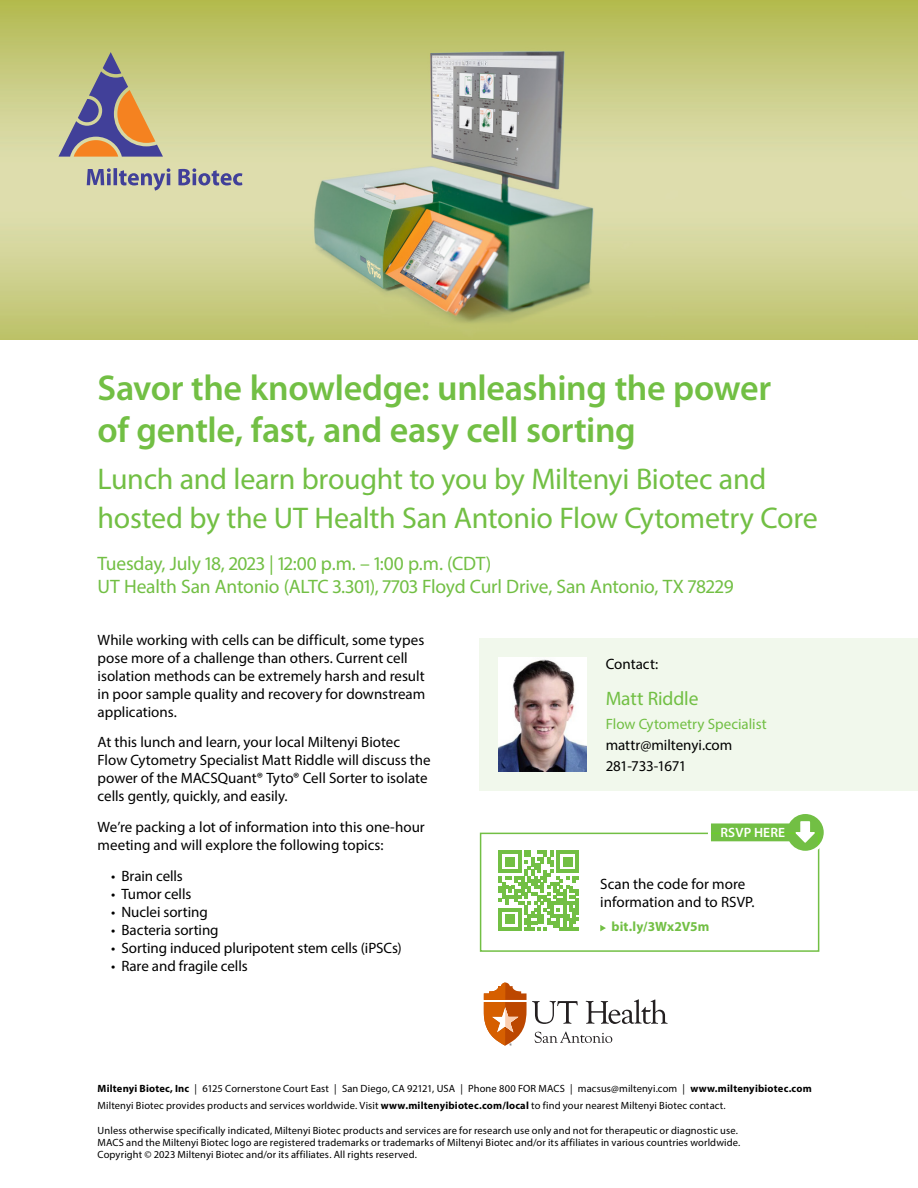
<style>
.page{position:relative;width:918px;height:1188px;background:#fff}
.page>*{position:absolute;margin:0;border:0;box-sizing:border-box;transform-origin:0 0}
.t1{font:600 36px/42px "Myriad Pro";letter-spacing:-.01em;color:#72bf44}
.t2{font:30px/39px "Myriad Pro";letter-spacing:-.01em;color:#72bf44}
.t3{font:19.5px/23.4px "Myriad Pro";letter-spacing:-.01em;color:#72bf44}
.t4{font:15px/18px "Myriad Pro";color:#000}
.t5{font:15px "Myriad Pro";color:#72bf44}
.t6{font:700 13.5px "Myriad Pro";letter-spacing:.01em;color:#72bf44}
.t7{font:600 13.5px "Myriad Pro";letter-spacing:.01em;color:#fff}
.t8{font:10.5px/12px "Myriad Pro";letter-spacing:.015em;color:#000}
.s1{font-weight:700}
</style>
<div class="page">
<div style="left:480px;top:638px;width:438px;height:152px;background:#f1f8ec"></div>
<img style="left:498px;top:657px;width:88px;height:114px">
<svg style="left:484px;top:982px;width:184px;height:64px"></svg>
<svg style="left:600px;top:925px;width:6px;height:6px"></svg>
<svg style="left:706px;top:814px;width:118px;height:60px"></svg>
<div style="left:480px;top:833px;width:339px;height:119px;border:2px solid #72bf44"></div>
<svg style="left:499px;top:851px;width:80px;height:80px"></svg>
<img style="left:0;top:0;width:918px;height:340px">
<svg style="left:58px;top:52px;width:105px;height:105px;background:#ab9b7e"></svg>
<svg style="left:87px;top:168px;width:155px;height:23px;background:#a9a8a6"></svg>
<h1 class="t1" style="left:98px;top:366px;width:675px">Savor the knowledge: unleashing the power of gentle, fast, and easy cell sorting</h1>
<h2 class="t2" style="left:98px;top:459px;width:722px">Lunch and learn brought to you by Miltenyi Biotec and hosted by the UT Health San Antonio Flow Cytometry Core</h2>
<h3 class="t3" style="left:98px;top:551px;width:638px">Tuesday, July 18, 2023 | 12:00 p.m. – 1:00 p.m. (CDT)<br>UT Health San Antonio (ALTC 3.301), 7703 Floyd Curl Drive, San Antonio, TX 78229</h3>
<p class="t4" style="left:98px;top:630px;width:329px">While working with cells can be difficult, some types pose more of a challenge than others. Current cell isolation methods can be extremely harsh and result in poor sample quality and recovery for downstream applications.</p>
<p class="t4" style="left:98px;top:733px;width:335px">At this lunch and learn, your local Miltenyi Biotec Flow Cytometry Specialist Matt Riddle will discuss the power of the MACSQuant® Tyto® Cell Sorter to isolate cells gently, quickly, and easily.</p>
<p class="t4" style="left:98px;top:818px;width:329px">We’re packing a lot of information into this one-hour meeting and will explore the following topics:</p>
<p class="t4" style="left:111px;top:866px;width:73px">• Brain cells</p>
<p class="t4" style="left:111px;top:884px;width:82px">• Tumor cells</p>
<p class="t4" style="left:111px;top:902px;width:98px">• Nuclei sorting</p>
<p class="t4" style="left:111px;top:920px;width:109px">• Bacteria sorting</p>
<p class="t4" style="left:111px;top:938px;width:292px">• Sorting induced pluripotent stem cells (iPSCs)</p>
<p class="t4" style="left:111px;top:956px;width:138px">• Rare and fragile cells</p>
<p class="t4" style="left:606px;top:654px;width:54px">Contact:</p>
<h3 class="t3" style="left:606px;top:686px;width:94px">Matt Riddle</h3>
<p class="t5" style="left:606px;top:714px;width:163px">Flow Cytometry Specialist</p>
<p class="t4" style="left:606px;top:734px;width:128px;line-height:21px">mattr@miltenyi.com<br>281-733-1671</p>
<p class="t7" style="left:720px;top:824px;width:66px">RSVP HERE</p>
<p class="t4" style="left:600px;top:875px;width:156px">Scan the code for more information and to RSVP.</p>
<p class="t6" style="left:611px;top:918px;width:99px">bit.ly/3Wx2V5m</p>
<p class="t8" style="left:98px;top:1081px;width:716px;line-height:16.2px"><span class="s1">Miltenyi Biotec, Inc</span> | 6125 Cornerstone Court East | San Diego, CA 92121, USA | Phone 800 FOR MACS | macsus@miltenyi.com | <span class="s1">www.miltenyibiotec.com<br></span>Miltenyi Biotec provides products and services worldwide. Visit <span class="s1">www.miltenyibiotec.com/local</span> to find your nearest Miltenyi Biotec contact.</p>
<p class="t8" style="left:98px;top:1124px;width:644px">Unless otherwise specifically indicated, Miltenyi Biotec products and services are for research use only and not for therapeutic or diagnostic use.<br>MACS and the Miltenyi Biotec logo are registered trademarks or trademarks of Miltenyi Biotec and/or its affiliates in various countries worldwide.<br>Copyright © 2023 Miltenyi Biotec and/or its affiliates. All rights reserved.</p>
</div>
